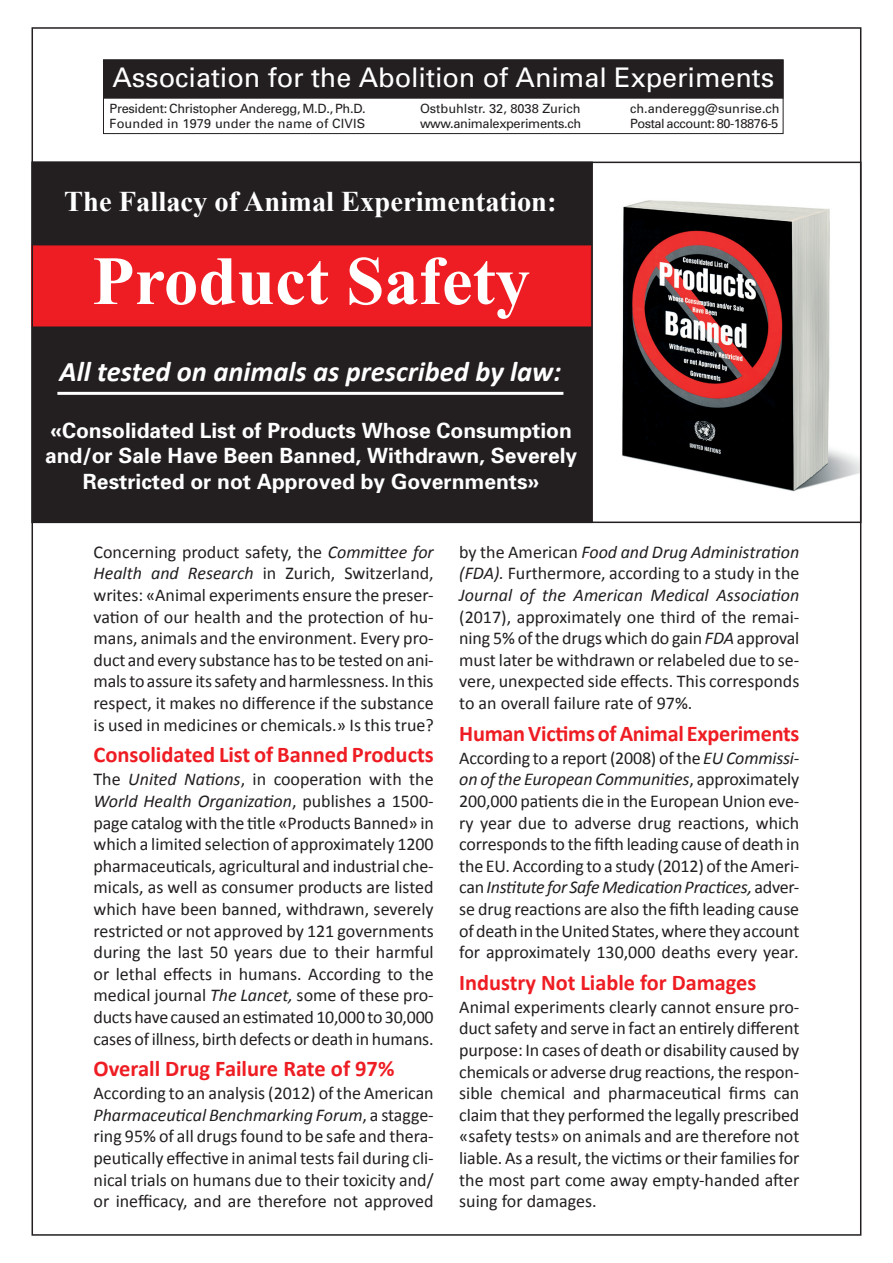
<style>
.page{position:relative;width:893px;height:1263px;background:#fff}
.page>*{position:absolute;margin:0;border:0;box-sizing:border-box;transform-origin:0 0}
.t1{font:700 69px "Times New Roman";color:#fff}
.t2{font:italic 700 28.5px "Calibri";color:#fff}
.t3{font:700 28.5px "Times New Roman";color:#fff}
.t4{font:27px "Univers";color:#fff}
.t5{font:700 22.5px "Calibri";color:#ee1d23}
.t6{font:700 21px/25.2px "Univers";color:#fff;text-align:center}
.t7{font:18px/21.6px "Calibri";color:#231f20;text-align:justify}
.t8{font:12.75px "Univers";letter-spacing:-.02em;color:#231f20}
.t9{font:12.75px "Univers";color:#231f20}
.t10{font:12.75px "Univers";letter-spacing:.01em;color:#231f20}
.s1{font-style:italic}
</style>
<div class="page">
<div style="left:32px;top:162px;width:561px;height:361px;background:#231f20;border:2px solid #231f20"></div>
<div style="left:31px;top:246px;width:560px;height:80px;background:#ee1d23"></div>
<img style="left:622px;top:200px;width:236px;height:292px">
<div style="left:32px;top:162px;width:829px;height:361px;border:2px solid #231f20"></div>
<div style="left:104px;top:60px;width:679px;height:38px;background:#231f20"></div>
<div style="left:103px;top:60px;width:680px;height:39px;border:2px solid #231f20"></div>
<div style="left:103px;top:60px;width:680px;height:74px;border:1px solid #231f20"></div>
<hr style="left:57px;top:392px;width:506px;height:3px;background:#fff">
<p class="t4" style="left:112px;top:62px;width:663px">Association for the Abolition of Animal Experiments</p>
<p class="t8" style="left:109px;top:101px;width:258px">President: Christopher Anderegg, M.D., Ph.D.</p>
<p class="t9" style="left:420px;top:101px;width:162px">Ostbuhlstr. 32, 8038 Zurich</p>
<p class="t9" style="left:630px;top:101px;width:151px">ch.anderegg@sunrise.ch</p>
<p class="t10" style="left:109px;top:116px;width:257px">Founded in 1979 under the name of CIVIS</p>
<p class="t8" style="left:420px;top:116px;width:163px">www.animalexperiments.ch</p>
<p class="t8" style="left:630px;top:116px;width:150px">Postal account: 80-18876-5</p>
<p class="t3" style="left:64px;top:181px;width:494px">The Fallacy of Animal Experimentation:</p>
<p class="t1" style="left:92px;top:233px;width:439px">Product Safety</p>
<p class="t2" style="left:60px;top:353px;width:503px">All tested on animals as prescribed by law:</p>
<p class="t6" style="left:45px;top:418px;width:534px">«Consolidated List of Products Whose Consumption and/or Sale Have Been Banned, Withdrawn, Severely<br>Restricted or not Approved by Governments»</p>
<p class="t7" style="left:94px;top:541px;width:342px">Concerning product safety, the <span class="s1">Committee for Health and Research</span> in Zurich, Switzerland, writes: «Animal experiments ensure the preser&shy;vation of our health and the protection of hu&shy;mans, animals and the environment. Every pro&shy;duct and every substance has to be tested on ani&shy;mals to assure its safety and harmlessness. In this respect, it makes no difference if the substance is used in medicines or chemicals.» Is this true?</p>
<p class="t5" style="left:94px;top:740px;width:342px">Consolidated List of Banned Products</p>
<p class="t7" style="left:94px;top:769px;width:342px">The <span class="s1">United Nations</span>, in cooperation with the <span class="s1">World Health Organization</span>, publishes a 1500- page catalog with the title «Products Banned» in which a limited selection of approximately 1200 pharmaceuticals, agricultural and industrial che&shy;micals, as well as consumer products are listed which have been banned, withdrawn, severely restricted or not approved by 121 governments during the last 50 years due to their harmful or lethal effects in humans. According to the medical journal <span class="s1">The Lancet,</span> some of these pro&shy;ducts have caused an estimated 10,000 to 30,000 cases of illness, birth defects or death in humans.</p>
<p class="t5" style="left:94px;top:1054px;width:302px">Overall Drug Failure Rate of 97%</p>
<p class="t7" style="left:94px;top:1082px;width:342px">According to an analysis (2012) of the American <span class="s1">Pharmaceutical Benchmarking Forum</span>, a stagge&shy;ring 95% of all drugs found to be safe and thera&shy;peutically effective in animal tests fail during cli&shy;nical trials on humans due to their toxicity and/ or inefficacy, and are therefore not approved</p>
<p class="t7" style="left:459px;top:541px;width:342px">by the American <span class="s1">Food and Drug Administration (FDA).</span> Furthermore, according to a study in the <span class="s1">Journal of the American Medical Association </span>(2017), approximately one third of the remai&shy;ning 5% of the drugs which do gain <span class="s1">FDA</span> approval must later be withdrawn or relabeled due to se&shy;vere, unexpected side effects. This corresponds to an overall failure rate of 97%.</p>
<p class="t5" style="left:459px;top:719px;width:342px">Human Victims of Animal Experiments</p>
<p class="t7" style="left:459px;top:747px;width:342px">According to a report (2008) of the <span class="s1">EU Commissi&shy;on of the European Communities</span>, approximately 200,000 patients die in the European Union eve&shy;ry year due to adverse drug reactions, which corresponds to the fifth leading cause of death in the EU. According to a study (2012) of the Ameri&shy;can <span class="s1">Institute for Safe Medication Practices,</span> adver&shy;se drug reactions are also the fifth leading cause of death in the United States, where they account for approximately 130,000 deaths every year<span class="s1">.</span></p>
<p class="t5" style="left:459px;top:968px;width:298px">Industry Not Liable for Damages</p>
<p class="t7" style="left:459px;top:996px;width:342px">Animal experiments clearly cannot ensure pro&shy;duct safety and serve in fact an entirely different purpose: In cases of death or disability caused by chemicals or adverse drug reactions, the respon&shy;sible chemical and pharmaceutical firms can claim that they performed the legally prescribed «safety tests» on animals and are therefore not liable. As a result, the victims or their families for the most part come away empty-handed after suing for damages.</p>
</div>
